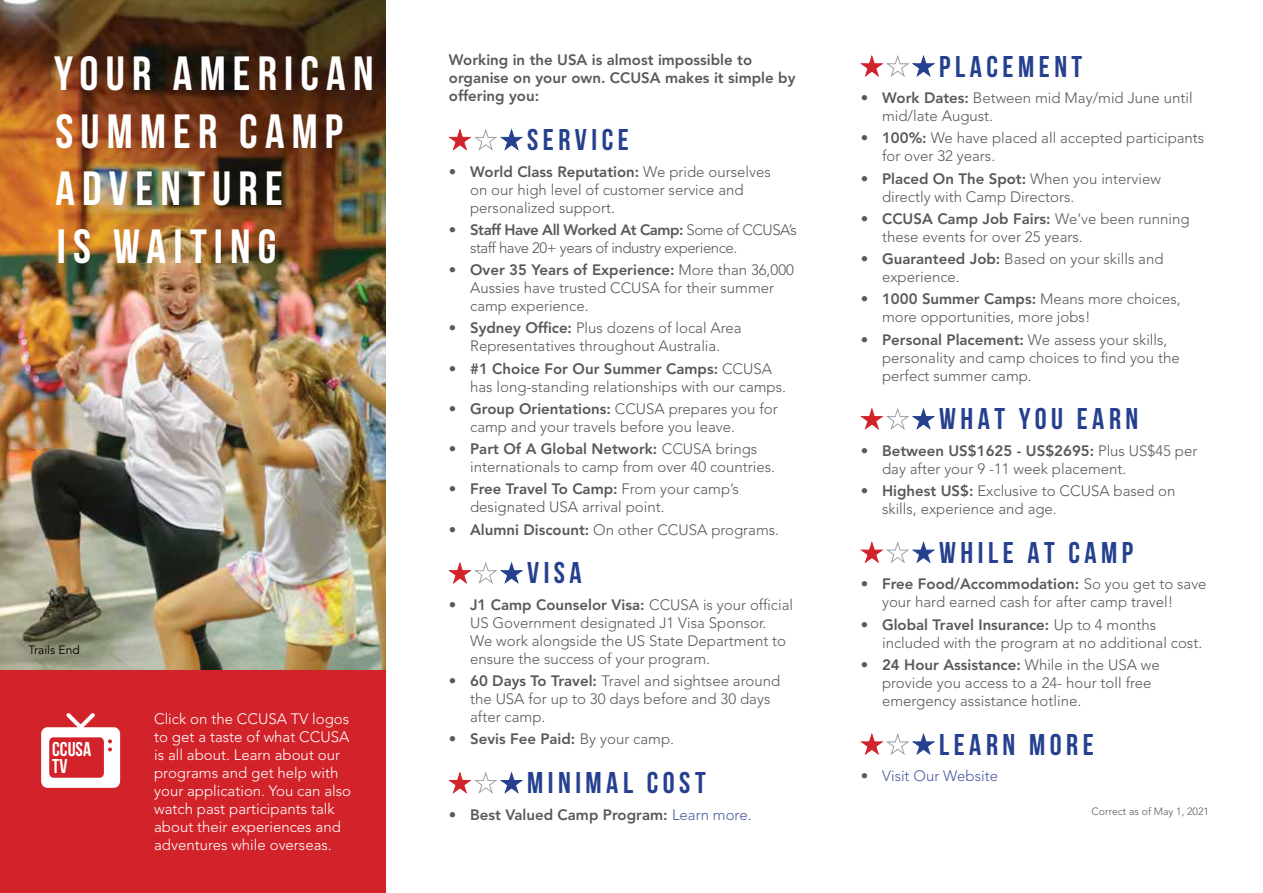
<style>
.page{position:relative;width:1263px;height:893px;background:#fff}
.page>*{position:absolute;margin:0;border:0;box-sizing:border-box;transform-origin:0 0}
.t1{font:48px/57.6px "Bebas Neue";letter-spacing:.15em;color:#fff}
.t2{font:700 30px "Bebas Neue";letter-spacing:.15em;color:#25408f}
.t3{font:700 19.95px/17.4px "Bebas Neue";color:#fff}
.t4{font:300 15px/18px "Avenir LT Std";color:#58595b}
.t5{font:300 15px/18px "Avenir LT Std";color:#fff}
.t6{font:800 15px/18px "Avenir LT Std";color:#58595b}
.t7{font:300 15px/18px "Avenir LT Std";letter-spacing:-.03em;color:#58595b}
.t8{font:300 15px "Avenir LT Std";color:#4f5b9e}
.t9{font:12px "Avenir LT Std";color:#000}
.t10{font:300 10.5px "Avenir LT Std";color:#58595b}
.s1{font-weight:800}
.s2{font-weight:300}
.s3{font-weight:300;color:#4f5b9e}
.s4{color:#58595b}
</style>
<div class="page">
<img style="left:0;top:0;width:385px;height:671px">
<svg style="left:449px;top:128px;width:74px;height:23px"></svg>
<svg style="left:449px;top:562px;width:74px;height:22px"></svg>
<svg style="left:449px;top:771px;width:74px;height:23px"></svg>
<svg style="left:861px;top:55px;width:74px;height:22px"></svg>
<svg style="left:861px;top:407px;width:74px;height:23px"></svg>
<svg style="left:861px;top:541px;width:74px;height:23px"></svg>
<svg style="left:861px;top:733px;width:74px;height:22px"></svg>
<div style="left:0;top:671px;width:385px;height:222px;background:#d2232a"></div>
<svg style="left:41px;top:713px;width:79px;height:75px"></svg>
<h1 class="t1" style="left:54px;top:44px;width:321px">YOUR AMERICAN<br>SUMMER CAMP<br>ADVENTURE<br>IS WAITING</h1>
<p class="t6" style="left:449px;top:51px;width:348px">Working in the USA is almost impossible to organise on your own. CCUSA makes it simple by offering you:</p>
<h2 class="t2" style="left:527px;top:123px;width:103px">SERVICE</h2>
<p class="t4" style="left:470px;top:162px;width:302px;text-indent:-21px">• <span class="s1">World Class Reputation:</span> We pride ourselves on our high level of customer service and personalized support.</p>
<p class="t7" style="left:470px;top:221px;width:328px;text-indent:-21px">• <span class="s1">Staff Have All Worked At Camp:</span> Some of CCUSA’s staff have 20+ years of industry experience.</p>
<p class="t4" style="left:470px;top:261px;width:325px;text-indent:-21px">• <span class="s1">Over 35 Years of Experience:</span> More than 36,000<br>Aussies have trusted CCUSA for their summer camp experience.</p>
<p class="t4" style="left:449px;top:319px;width:294px;text-align:center">• <span class="s1">Sydney Office:</span> Plus dozens of local Area<br>Representatives throughout Australia.</p>
<p class="t4" style="left:470px;top:359px;width:317px;text-indent:-21px">• <span class="s1">#1 Choice For Our Summer Camps:</span> CCUSA has long-standing relationships with our camps.</p>
<p class="t4" style="left:470px;top:400px;width:309px;text-indent:-21px">• <span class="s1">Group Orientations:</span> CCUSA prepares you for camp and your travels before you leave.</p>
<p class="t4" style="left:470px;top:440px;width:306px;text-indent:-21px">• <span class="s1">Part Of A Global Network:</span> CCUSA brings internationals to camp from over 40 countries.</p>
<p class="t4" style="left:470px;top:480px;width:270px;text-indent:-21px">• <span class="s1">Free Travel To Camp:</span> From your camp’s designated USA arrival point.</p>
<p class="t4" style="left:449px;top:520px;width:332px">• <span class="s1">Alumni Discount:</span> On other CCUSA programs.</p>
<h2 class="t2" style="left:527px;top:557px;width:56px">VISA</h2>
<p class="t4" style="left:470px;top:596px;width:324px;text-indent:-21px">• <span class="s1">J1 Camp Counselor Visa:</span> CCUSA is your official US Government designated J1 Visa Sponsor.<br>We work alongside the US State Department to ensure the success of your program.</p>
<p class="t4" style="left:470px;top:672px;width:312px;text-indent:-21px">• <span class="s1">60 Days To Travel:</span> Travel and sightsee around the USA for up to 30 days before and 30 days after camp.</p>
<p class="t6" style="left:449px;top:730px;width:227px"><span class="s2">•</span> Sevis Fee Paid: <span class="s2">By your camp.</span></p>
<h2 class="t2" style="left:527px;top:766px;width:180px">MINIMAL COST</h2>
<p class="t6" style="left:449px;top:805px;width:304px"><span class="s2">•</span> Best Valued Camp Program: <span class="s3">Learn more.</span></p>
<p class="t9" style="left:28px;top:642px;width:53px">Trails End</p>
<p class="t5" style="left:154px;top:710px;width:198px">Click on the CCUSA TV logos to get a taste of what CCUSA is all about. Learn about our programs and get help with your application. You can also watch past participants talk about their experiences and adventures while overseas.</p>
<h3 class="t3" style="left:52px;top:740px;width:41px">CCUSA<br>TV</h3>
<h2 class="t2" style="left:939px;top:50px;width:145px">PLACEMENT</h2>
<p class="t4" style="left:882px;top:89px;width:312px;text-indent:-21px">• <span class="s1">Work Dates:</span> Between mid May/mid June until mid/late August.</p>
<p class="t4" style="left:882px;top:129px;width:324px;text-indent:-21px">• <span class="s1">100%:</span> We have placed all accepted participants for over 32 years.</p>
<p class="t4" style="left:882px;top:169px;width:280px;text-indent:-21px">• <span class="s1">Placed On The Spot:</span> When you interview directly with Camp Directors.</p>
<p class="t4" style="left:882px;top:210px;width:309px;text-indent:-21px">• <span class="s1">CCUSA Camp Job Fairs:</span> We’ve been running these events for over 25 years.</p>
<p class="t4" style="left:882px;top:250px;width:283px;text-indent:-21px">• <span class="s1">Guaranteed Job:</span> Based on your skills and experience.</p>
<p class="t4" style="left:882px;top:290px;width:300px;text-indent:-21px">• <span class="s1">1000 Summer Camps:</span> Means more choices, more opportunities, more jobs!</p>
<p class="t4" style="left:882px;top:330px;width:299px;text-indent:-21px">• <span class="s1">Personal Placement:</span> We assess your skills, personality and camp choices to find you the perfect summer camp.</p>
<h2 class="t2" style="left:939px;top:402px;width:201px">WHAT YOU EARN</h2>
<p class="t4" style="left:882px;top:442px;width:317px;text-indent:-21px">• <span class="s1">Between US$1625 - US$2695:</span> Plus US$45 per day after your 9 -11 week placement.</p>
<p class="t4" style="left:882px;top:482px;width:295px;text-indent:-21px">• <span class="s1">Highest US$:</span> Exclusive to CCUSA based on skills, experience and age.</p>
<h2 class="t2" style="left:939px;top:536px;width:196px">WHILE AT CAMP</h2>
<p class="t4" style="left:882px;top:575px;width:326px;text-indent:-21px">• <span class="s1">Free Food/Accommodation:</span> So you get to save your hard earned cash for after camp travel!</p>
<p class="t4" style="left:882px;top:615px;width:322px;text-indent:-21px">• <span class="s1">Global Travel Insurance:</span> Up to 4 months included with the program at no additional cost.</p>
<p class="t4" style="left:882px;top:656px;width:279px;text-indent:-21px">• <span class="s1">24 Hour Assistance:</span> While in the USA we provide you access to a 24- hour toll free emergency assistance hotline.</p>
<h2 class="t2" style="left:939px;top:728px;width:156px">LEARN MORE</h2>
<p class="t8" style="left:861px;top:767px;width:139px"><span class="s4">•</span> Visit Our Website</p>
<p class="t10" style="left:1091px;top:805px;width:119px">Correct as of May 1, 2021</p>
</div>
